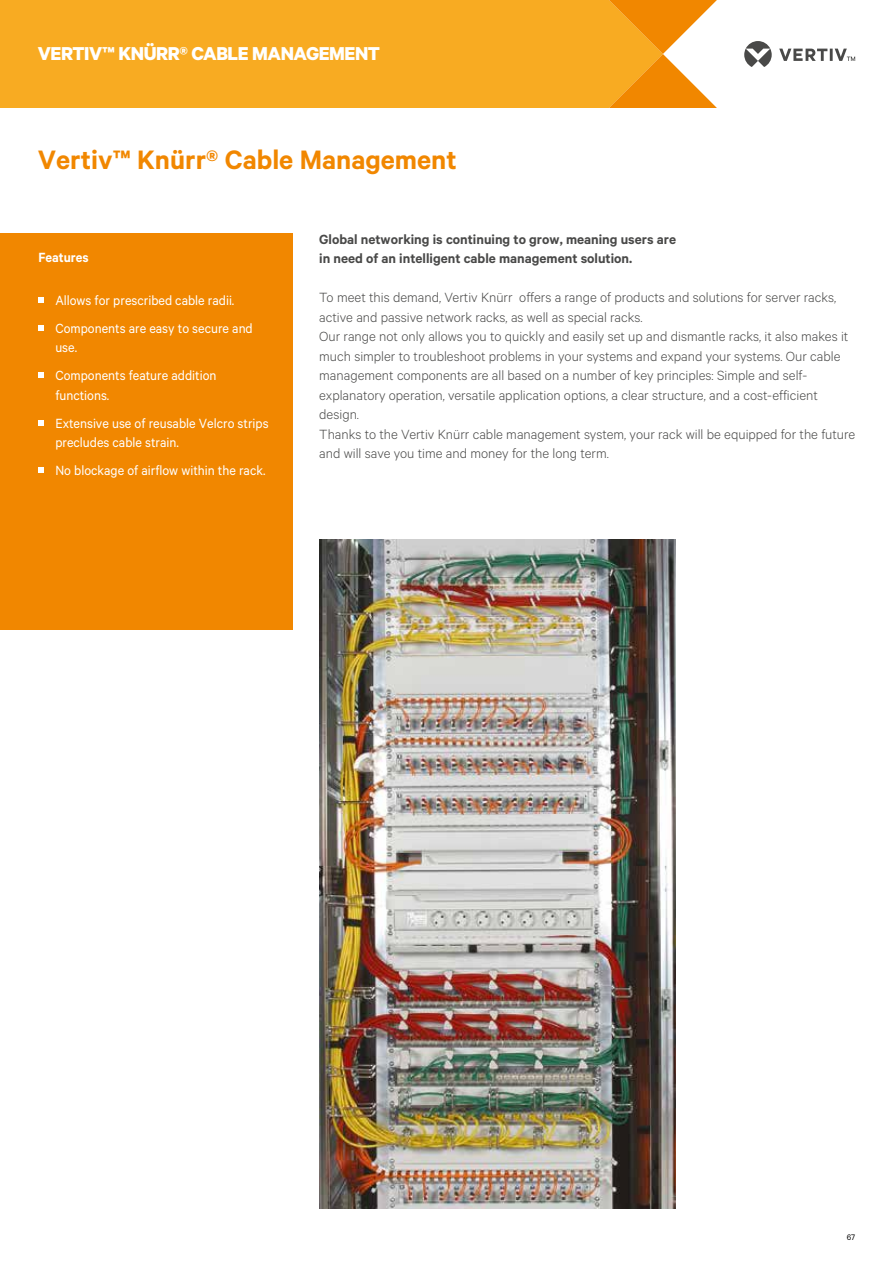
<style>
.page{position:relative;width:893px;height:1263px;background:#fff}
.page>*{position:absolute;margin:0;border:0;box-sizing:border-box;transform-origin:0 0}
.t1{font:600 30px "Calibre";color:#f18700}
.t2{font:700 21px "Calibre";letter-spacing:-.02em;color:#fff}
.t3{font:300 15px/19.5px "Calibre";color:#494948}
.t4{font:15px/28px "Calibre";color:#fff;scale:.95 1}
.t5{font:600 15px/19.5px "Calibre";color:#494948}
.t6{font:600 15px "Calibre";color:#fff;scale:.95 1}
.t7{font:9px "Calibre";color:#000}
</style>
<div class="page">
<div style="left:0;top:0;width:588px;height:108px;background:#f8ab22"></div>
<svg style="left:588px;top:0;width:268px;height:108px"></svg>
<div style="left:0;top:234px;width:292px;height:396px;background:#f18700"></div>
<svg style="left:38px;top:297px;width:6px;height:6px"></svg>
<svg style="left:38px;top:325px;width:6px;height:6px"></svg>
<svg style="left:38px;top:373px;width:6px;height:5px"></svg>
<svg style="left:38px;top:420px;width:6px;height:6px"></svg>
<svg style="left:38px;top:468px;width:6px;height:5px"></svg>
<img style="left:319px;top:540px;width:356px;height:669px">
<h2 class="t2" style="left:38px;top:41px;width:344px">VERTIV™ KNÜRR® CABLE MANAGEMENT</h2>
<h1 class="t1" style="left:38px;top:141px;width:420px">Vertiv™ Knürr® Cable Management</h1>
<p class="t6" style="left:38px;top:248px;width:55px">Features</p>
<p class="t4" style="left:55px;top:286px;width:209px">Allows for prescribed cable radii.<br>Components are easy to secure and</p>
<p class="t4" style="left:55px;top:333px;width:171px">use.<br>Components feature addition</p>
<p class="t4" style="left:55px;top:381px;width:226px">functions.<br>Extensive use of reusable Velcro strips</p>
<p class="t4" style="left:55px;top:428px;width:223px">precludes cable strain.<br>No blockage of airflow within the rack.</p>
<p class="t5" style="left:319px;top:229px;width:358px">Global networking is continuing to grow, meaning users are in need of an intelligent cable management solution.</p>
<p class="t3" style="left:319px;top:287px;width:537px">To meet this demand, Vertiv Knürr offers a range of products and solutions for server racks, active and passive network racks, as well as special racks.<br>Our range not only allows you to quickly and easily set up and dismantle racks, it also makes it much simpler to troubleshoot problems in your systems and expand your systems. Our cable management components are all based on a number of key principles: Simple and self&shy;explanatory operation, versatile application options, a clear structure, and a cost-efficient design.<br>Thanks to the Vertiv Knürr cable management system, your rack will be equipped for the future and will save you time and money for the long term.</p>
<p class="t7" style="left:847px;top:1232px;width:10px">67</p>
</div>
